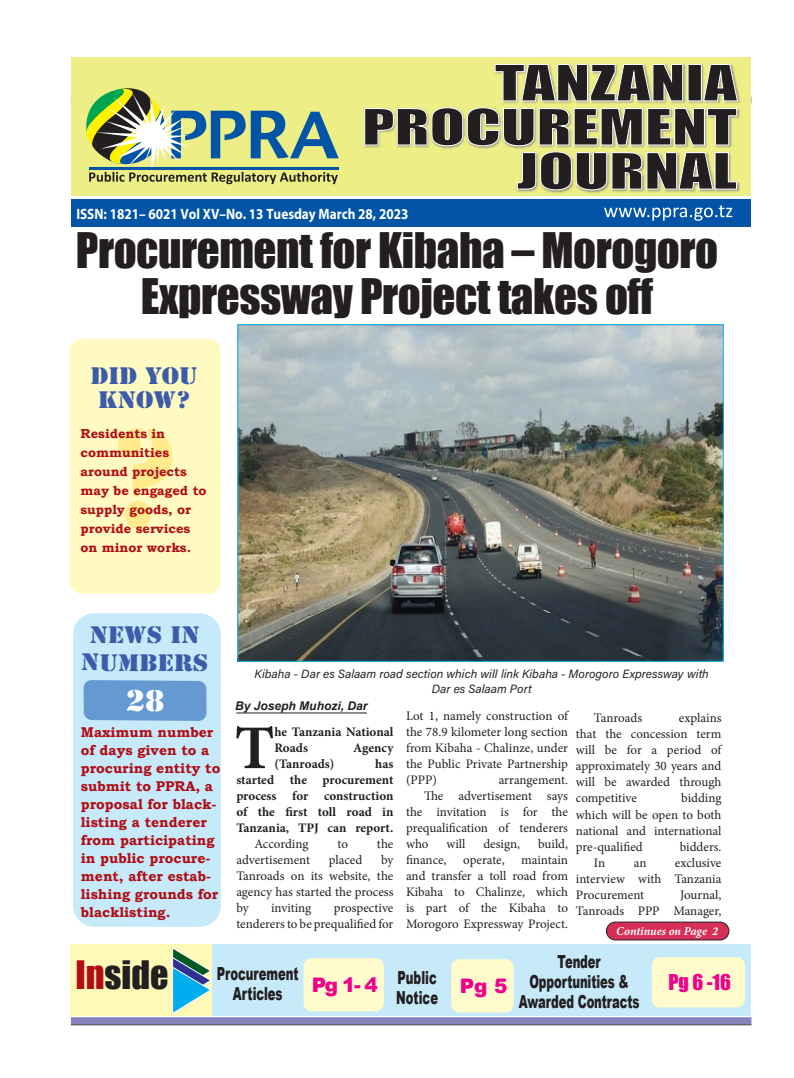
<style>
.page{position:relative;width:794px;height:1078px;background:#fff}
.page>*{position:absolute;margin:0;border:0;box-sizing:border-box;transform-origin:0 0}
.t1{font:129px "Stencil Std";color:#ffeb8c;scale:.93 1}
.t2{font:700 62.2px "Minion Pro";color:#231f20}
.t3{font:45px/46px "Impact";letter-spacing:-.01em;color:#231f20;text-align:center}
.t4{font:36px "Impact";color:#231f20}
.t5{font:28px "Stencil Std";color:#fff;scale:1.09 1}
.t6{font:22.3px/24px "Stencil Std";letter-spacing:-.005em;color:#3c5caa;text-align:center;scale:1.09 1}
.t7{font:900 20px "Arial";color:#ed028c}
.t8{font:20px "Impact";color:#ed028c}
.t9{font:900 18px/20px "Arial";letter-spacing:-.005em;color:#231f20;text-align:center;scale:.64 1}
.t10{font:700 15px "Myriad Pro";color:#fff;scale:.88 1}
.t11{font:700 14.1px/18px "Bookman Old Style";color:#b00d15}
.t12{font:13px/16px "Minion Pro";color:#231f20;text-align:justify}
.t13{font:700 13px/16px "Minion Pro";color:#231f20}
.t14{font:700 13px/19px "Bookman Old Style";color:#b00d15}
.t15{font:12px "Acumin Variable Concept";letter-spacing:.015em;color:#231f20}
.t16{font:italic 700 12px "Arial";color:#231f20}
.t17{font:italic 700 12px "Minion Pro";letter-spacing:-.005em;color:#fff}
.s1{color:#b00d15}
</style>
<div class="page">
<hr style="left:71px;top:1023px;width:680px;height:1px;background:#231f20">
<svg style="left:71px;top:1017px;width:680px;height:6px;background:#8c86bf"></svg>
<div style="left:71px;top:57px;width:679px;height:141px;background:#eeee86"></div>
<div style="left:71px;top:198px;width:679px;height:29px;background:#0154a6"></div>
<svg style="left:86px;top:88px;width:253px;height:96px"></svg>
<svg style="left:604px;top:205px;width:128px;height:16px"></svg>
<hr style="left:71px;top:196px;width:679px;height:3px;background:#fff">
<img style="left:495px;top:63px;width:246px;height:130px">
<svg style="left:494px;top:64px;width:244px;height:37px;background:#6b6855"></svg>
<svg style="left:364px;top:107px;width:373px;height:83px"></svg>
<div style="left:73px;top:613px;width:148px;height:313px;background:#c6eafa;border-radius:21px"></div>
<div style="left:70px;top:339px;width:151px;height:254px;background:#fffac1;border-radius:12px"></div>
<div style="left:70px;top:943px;width:681px;height:72px;background:#c6eafa"></div>
<div style="left:70px;top:943px;width:142px;height:72px;background:#fff9b8"></div>
<svg style="left:172px;top:947px;width:40px;height:67px"></svg>
<div style="left:303px;top:957px;width:81px;height:54px;background:#fffbcc;border-radius:8px"></div>
<div style="left:451px;top:958px;width:62px;height:54px;background:#fffbcc;border-radius:8px"></div>
<div style="left:652px;top:956px;width:93px;height:51px;background:#fffbcc;border-radius:8px"></div>
<div style="left:84px;top:680px;width:122px;height:40px;background:#6599d1"></div>
<img style="left:240px;top:326px;width:481px;height:333px">
<div style="left:606px;top:921px;width:123px;height:18px;background:#d62e54;border-radius:9px"></div>
<div style="left:606px;top:921px;width:123px;height:18px;border:1px solid #231f20;border-radius:9px"></div>
<hr style="left:236px;top:712px;width:131px;height:1px;background:#231f20">
<p class="t10" style="left:76px;top:204px;width:379px">ISSN: 1821– 6021 Vol XV–No. 13 Tuesday March 28, 2023</p>
<p class="t3" style="left:76px;top:226px;width:644px">Procurement for Kibaha – Morogoro<br>Expressway Project takes off</p>
<p class="t6" style="left:91px;top:363px;width:100px">DID YOU<br>KNOW?</p>
<p class="t14" style="left:81px;top:423px;width:128px">Residents in communities around projects may be engaged to supply goods, or provide services on minor works.</p>
<p class="t1" style="left:109px;top:395px;width:80px">?</p>
<p class="t6" style="left:81px;top:620px;width:118px;line-height:28px">NEWS IN<br>NUMBERS</p>
<p class="t5" style="left:126px;top:682px;width:37px">28</p>
<p class="t11" style="left:81px;top:722px;width:141px">Maximum number of days given to a procuring entity to submit to PPRA, a proposal for black&shy;listing a tenderer from participating in public procure&shy;ment, after estab&shy;lishing grounds for blacklisting.</p>
<p class="t15" style="left:255px;top:666px;width:456px">Kibaha - Dar es Salaam road section which will link Kibaha - Morogoro Expressway with</p>
<p class="t15" style="left:432px;top:680px;width:101px">Dar es Salaam Port</p>
<p class="t16" style="left:235px;top:698px;width:134px">By Joseph Muhozi, Dar</p>
<p class="t12" style="left:406px;top:707px;width:163px">Lot 1, namely construction of the 78.9 kilometer long section from Kibaha - Chalinze, under the Public Private Partnership (PPP)</p>
<p class="t12" style="left:576px;top:710px;width:147px;text-indent:103px">explains that the concession term will be for a period of approximately 30 years and will be awarded through competitive</p>
<p class="t12" style="left:594px;top:710px;width:50px">Tanroads</p>
<p class="t2" style="left:235px;top:704px;width:41px">T</p>
<p class="t13" style="left:274px;top:723px;width:120px">he Tanzania National<br>Roads</p>
<p class="t13" style="left:353px;top:739px;width:42px">Agency</p>
<p class="t13" style="left:274px;top:755px;width:61px">(Tanroads)</p>
<p class="t13" style="left:236px;top:755px;width:159px;text-align:justify;text-indent:139px">has started the procurement process for construction of the first toll road in Tanzania, TPJ can report.</p>
<p class="t12" style="left:254px;top:835px;width:56px">According</p>
<p class="t12" style="left:337px;top:835px;width:12px">to</p>
<p class="t12" style="left:377px;top:835px;width:18px">the</p>
<p class="t12" style="left:236px;top:851px;width:75px">advertisement</p>
<p class="t12" style="left:329px;top:851px;width:35px">placed</p>
<p class="t12" style="left:499px;top:771px;width:71px">arrangement.</p>
<p class="t12" style="left:406px;top:787px;width:163px;text-indent:18px">The advertisement says the invitation is for the prequalification of tenderers who</p>
<p class="t12" style="left:576px;top:790px;width:147px;text-indent:105px">bidding which will be open to both national and international pre-qualified</p>
<p class="t12" style="left:446px;top:835px;width:21px">will</p>
<p class="t12" style="left:483px;top:835px;width:38px">design,</p>
<p class="t12" style="left:538px;top:835px;width:31px">build,</p>
<p class="t12" style="left:680px;top:838px;width:43px">bidders.</p>
<p class="t12" style="left:406px;top:851px;width:42px">finance,</p>
<p class="t12" style="left:463px;top:851px;width:43px">operate,</p>
<p class="t12" style="left:236px;top:851px;width:159px;text-indent:145px">by Tanroads on its website, the agency has started the process by</p>
<p class="t12" style="left:406px;top:851px;width:163px;text-indent:115px">maintain and transfer a toll road from Kibaha to Chalinze, which is part of the Kibaha to Morogoro Expressway Project.</p>
<p class="t12" style="left:576px;top:854px;width:147px;text-indent:99px">exclusive interview with Tanzania Procurement</p>
<p class="t12" style="left:594px;top:854px;width:13px">In</p>
<p class="t12" style="left:634px;top:854px;width:14px">an</p>
<p class="t12" style="left:576px;top:886px;width:147px;text-align:right">Journal,<br>Tanroads PPP Manager,</p>
<p class="t12" style="left:236px;top:899px;width:159px;text-align:right">prospective<br>tenderers to be prequalified for</p>
<p class="t12" style="left:271px;top:899px;width:42px">inviting</p>
<p class="t17" style="left:616px;top:922px;width:103px">Continues on Page 2</p>
<p class="t4" style="left:75px;top:946px;width:95px"><span class="s1">In</span>side</p>
<p class="t9" style="left:397px;top:966px;width:63px">Public</p>
<p class="t9" style="left:396px;top:986px;width:67px">Notice</p>
<p class="t9" style="left:217px;top:962px;width:130px">Procurement<br>Articles</p>
<p class="t7" style="left:312px;top:970px;width:68px">Pg 1- 4</p>
<p class="t7" style="left:460px;top:971px;width:49px">Pg 5</p>
<p class="t9" style="left:519px;top:950px;width:190px">Tender<br>Opportunities &amp;<br>Awarded Contracts</p>
<p class="t8" style="left:668px;top:966px;width:64px">Pg 6 -16</p>
</div>
